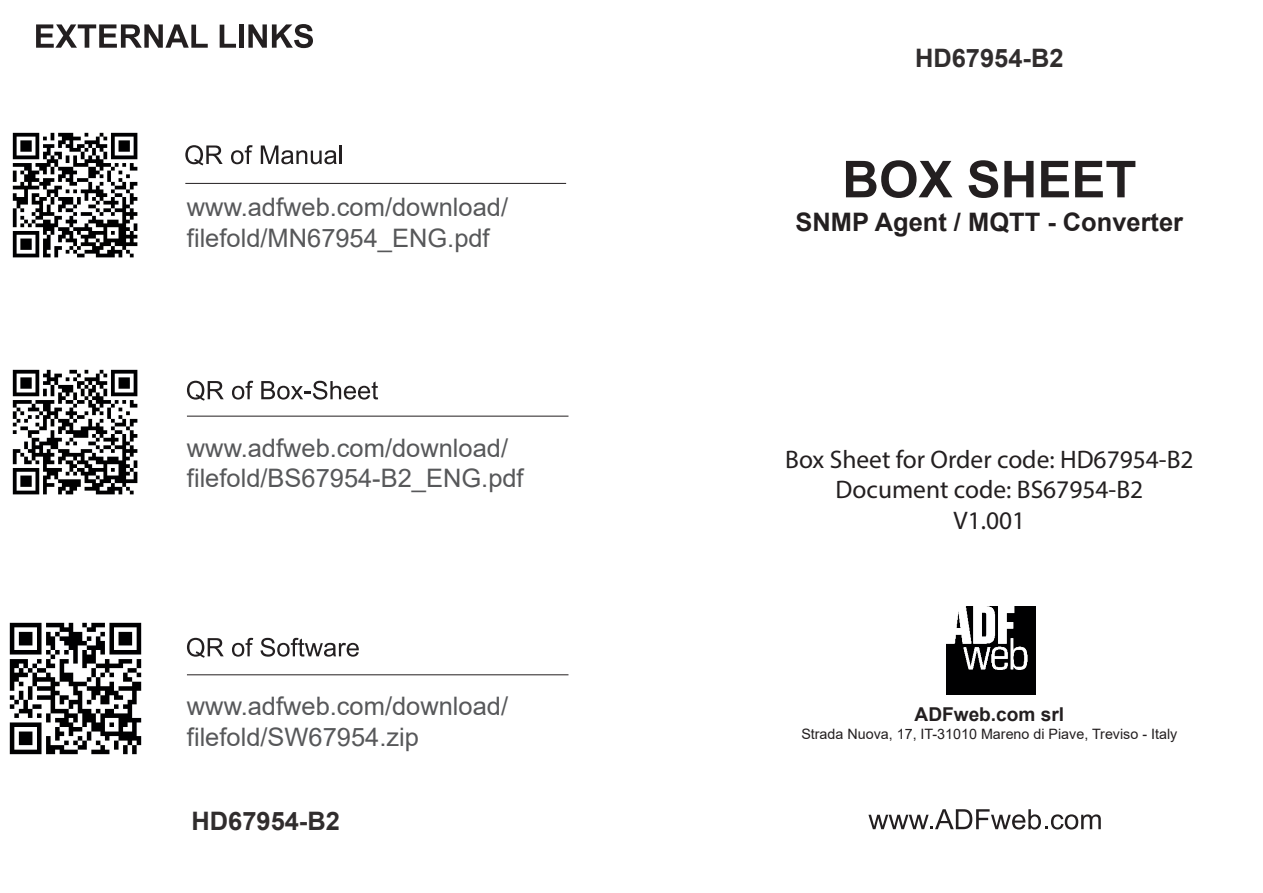
<style>
.page{position:relative;width:1263px;height:893px;background:#fff}
.page>*{position:absolute;margin:0;border:0;box-sizing:border-box;transform-origin:0 0}
.t1{font:700 51px "Arial";color:#231f20}
.t2{font:25.5px/30.6px "Arial";color:#57585a}
.t3{font:25.5px/30.6px "Myriad Pro";color:#231f20;text-align:center}
.t4{font:700 25.5px "Arial";color:#231f20}
.t5{font:700 25.5px "Arial";color:rgb(35 31 32/.94)}
.t6{font:700 19.2px "Arial";color:#231f20}
.t7{font:14.4px "Arial";color:#231f20}
</style>
<div class="page">
<img style="left:12px;top:132px;width:126px;height:126px">
<img style="left:12px;top:369px;width:126px;height:126px">
<img style="left:9px;top:622px;width:133px;height:133px">
<svg style="left:36px;top:24px;width:172px;height:24px"></svg>
<svg style="left:220px;top:25px;width:16px;height:23px"></svg>
<div style="left:239px;top:24px;width:5px;height:24px;background:#231f20"></div>
<svg style="left:248px;top:24px;width:65px;height:24px"></svg>
<svg style="left:187px;top:381px;width:37px;height:20px"></svg>
<svg style="left:232px;top:381px;width:21px;height:19px"></svg>
<svg style="left:261px;top:381px;width:117px;height:19px"></svg>
<hr style="left:187px;top:416px;width:381px;height:1px;background:#231f20">
<svg style="left:187px;top:638px;width:37px;height:20px"></svg>
<svg style="left:232px;top:638px;width:21px;height:19px"></svg>
<svg style="left:261px;top:638px;width:98px;height:19px"></svg>
<hr style="left:187px;top:674px;width:381px;height:1px;background:#231f20">
<svg style="left:868px;top:809px;width:233px;height:20px"></svg>
<img style="left:947px;top:606px;width:88px;height:89px">
<hr style="left:185px;top:183px;width:381px;height:1px;background:#231f20">
<svg style="left:185px;top:145px;width:38px;height:20px"></svg>
<svg style="left:231px;top:145px;width:22px;height:19px"></svg>
<svg style="left:261px;top:145px;width:76px;height:19px"></svg>
<hr style="left:339px;top:145px;width:3px;height:19px;background:#231f20">
<p class="t2" style="left:187px;top:192px;width:323px">www.adfweb.com/download/ filefold/MN67954_ENG.pdf</p>
<p class="t2" style="left:187px;top:432px;width:338px">www.adfweb.com/download/ filefold/BS67954-B2_ENG.pdf</p>
<p class="t5" style="left:915px;top:40px;width:150px">HD67954-B2</p>
<h1 class="t1" style="left:842px;top:143px;width:296px">BOX SHEET</h1>
<p class="t4" style="left:795px;top:204px;width:389px">SNMP Agent / MQTT - Converter</p>
<p class="t3" style="left:785px;top:444px;width:410px">Box Sheet for Order code: HD67954-B2<br>Document code: BS67954-B2<br>V1.001</p>
<p class="t2" style="left:187px;top:691px;width:323px">www.adfweb.com/download/ filefold/SW67954.zip</p>
<p class="t6" style="left:914px;top:701px;width:151px">ADFweb.com srl</p>
<p class="t7" style="left:801px;top:724px;width:377px">Strada Nuova, 17, IT-31010 Mareno di Piave, Treviso - Italy</p>
<p class="t5" style="left:191px;top:803px;width:150px">HD67954-B2</p>
</div>
